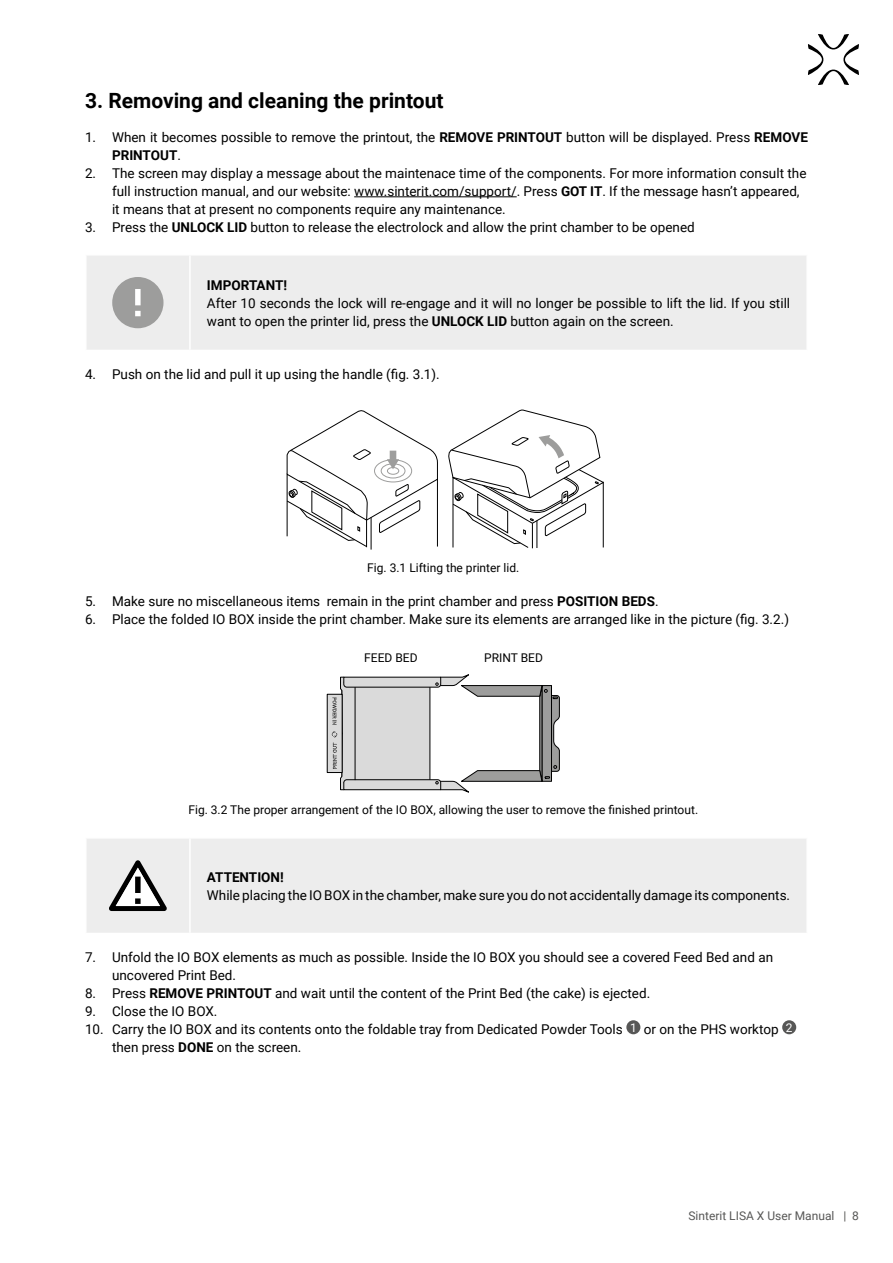
<style>
.page{position:relative;width:893px;height:1263px;background:#fff}
.page>*{position:absolute;margin:0;border:0;box-sizing:border-box;transform-origin:0 0}
.t1{font:700 21px "Roboto";color:#000}
.t2{font:13.5px/18px "Roboto";color:#000}
.t3{font:700 13.5px "Roboto";color:#000}
.t4{font:12px "Roboto";color:#000}
.t5{font:12px "Roboto";color:#575756}
.s1{font-weight:700}
</style>
<div class="page">
<svg style="left:808px;top:34px;width:51px;height:51px"></svg>
<hr style="left:354px;top:196px;width:163px;height:1px;background:#000">
<div style="left:87px;top:256px;width:719px;height:94px;background:#ededed"></div>
<hr style="left:189px;top:256px;width:2px;height:94px;background:#fff">
<div style="left:112px;top:277px;width:51px;height:51px;background:#9d9d9c;border-radius:50%"></div>
<svg style="left:135px;top:289px;width:6px;height:27px"></svg>
<hr style="left:371px;top:517px;width:1px;height:32px;background:#000">
<svg style="left:286px;top:410px;width:152px;height:138px"></svg>
<svg style="left:448px;top:409px;width:156px;height:140px"></svg>
<div style="left:327px;top:694px;width:15px;height:78px;background:#dadada"></div>
<div style="left:327px;top:694px;width:16px;height:79px;border:1px solid #000"></div>
<svg style="left:332px;top:674px;width:228px;height:119px"></svg>
<div style="left:87px;top:839px;width:719px;height:94px;background:#ededed"></div>
<hr style="left:189px;top:838px;width:2px;height:95px;background:#fff">
<svg style="left:109px;top:860px;width:58px;height:51px"></svg>
<div style="left:626px;top:1020px;width:14px;height:14px;background:#575756;border-radius:50%"></div>
<div style="left:782px;top:1020px;width:14px;height:14px;background:#575756;border-radius:50%"></div>
<h1 class="t1" style="left:85px;top:85px;width:360px">3. Removing and cleaning the printout</h1>
<p class="t2" style="left:112px;top:128px;width:697px;text-indent:-27px">1. When it becomes possible to remove the printout, the <span class="s1">REMOVE PRINTOUT</span> button will be displayed. Press <span class="s1">REMOVE<br>PRINTOUT</span>.</p>
<p class="t2" style="left:112px;top:164px;width:696px;text-indent:-27px">2. The screen may display a message about the maintenace time of the components. For more information consult the full instruction manual, and our website: www.sinterit.com/support/. Press <span class="s1">GOT IT</span>. If the message hasn’t appeared, it means that at present no components require any maintenance.</p>
<p class="t2" style="left:85px;top:217px;width:611px">3. Press the <span class="s1">UNLOCK LID</span> button to release the electrolock and allow the print chamber to be opened</p>
<p class="t3" style="left:207px;top:275px;width:82px">IMPORTANT!</p>
<p class="t2" style="left:207px;top:293px;width:585px">After 10 seconds the lock will re-engage and it will no longer be possible to lift the lid. If you still want to open the printer lid, press the <span class="s1">UNLOCK LID</span> button again on the screen.</p>
<p class="t2" style="left:85px;top:365px;width:356px">4. Push on the lid and pull it up using the handle (fig. 3.1).</p>
<p class="t4" style="left:367px;top:559px;width:154px">Fig. 3.1 Lifting the printer lid.</p>
<p class="t2" style="left:85px;top:592px;width:575px">5. Make sure no miscellaneous items remain in the print chamber and press <span class="s1">POSITION BEDS</span>.</p>
<p class="t2" style="left:85px;top:610px;width:705px">6. Place the folded IO BOX inside the print chamber. Make sure its elements are arranged like in the picture (fig. 3.2.)</p>
<p class="t4" style="left:364px;top:649px;width:55px">FEED BED</p>
<p class="t4" style="left:484px;top:649px;width:60px">PRINT BED</p>
<p class="t4" style="left:188px;top:802px;width:511px">Fig. 3.2 The proper arrangement of the IO BOX, allowing the user to remove the finished printout.</p>
<p class="t3" style="left:207px;top:867px;width:78px">ATTENTION!</p>
<p class="t2" style="left:207px;top:885px;width:585px">While placing the IO BOX in the chamber, make sure you do not accidentally damage its components.</p>
<p class="t2" style="left:112px;top:948px;width:663px;text-indent:-27px">7. Unfold the IO BOX elements as much as possible. Inside the IO BOX you should see a covered Feed Bed and an uncovered Print Bed.</p>
<p class="t2" style="left:85px;top:984px;width:567px">8. Press <span class="s1">REMOVE PRINTOUT</span> and wait until the content of the Print Bed (the cake) is ejected.</p>
<p class="t2" style="left:85px;top:1002px;width:134px">9. Close the IO BOX.</p>
<p class="t2" style="left:112px;top:1020px;width:682px;text-indent:-27px">10. Carry the IO BOX and its contents onto the foldable tray from Dedicated Powder Tools <sup>1</sup> or on the PHS worktop <sup>2 </sup>then press <span class="s1">DONE</span> on the screen.</p>
<p class="t5" style="left:688px;top:1208px;width:172px">Sinterit LISA X User Manual | 8</p>
</div>
